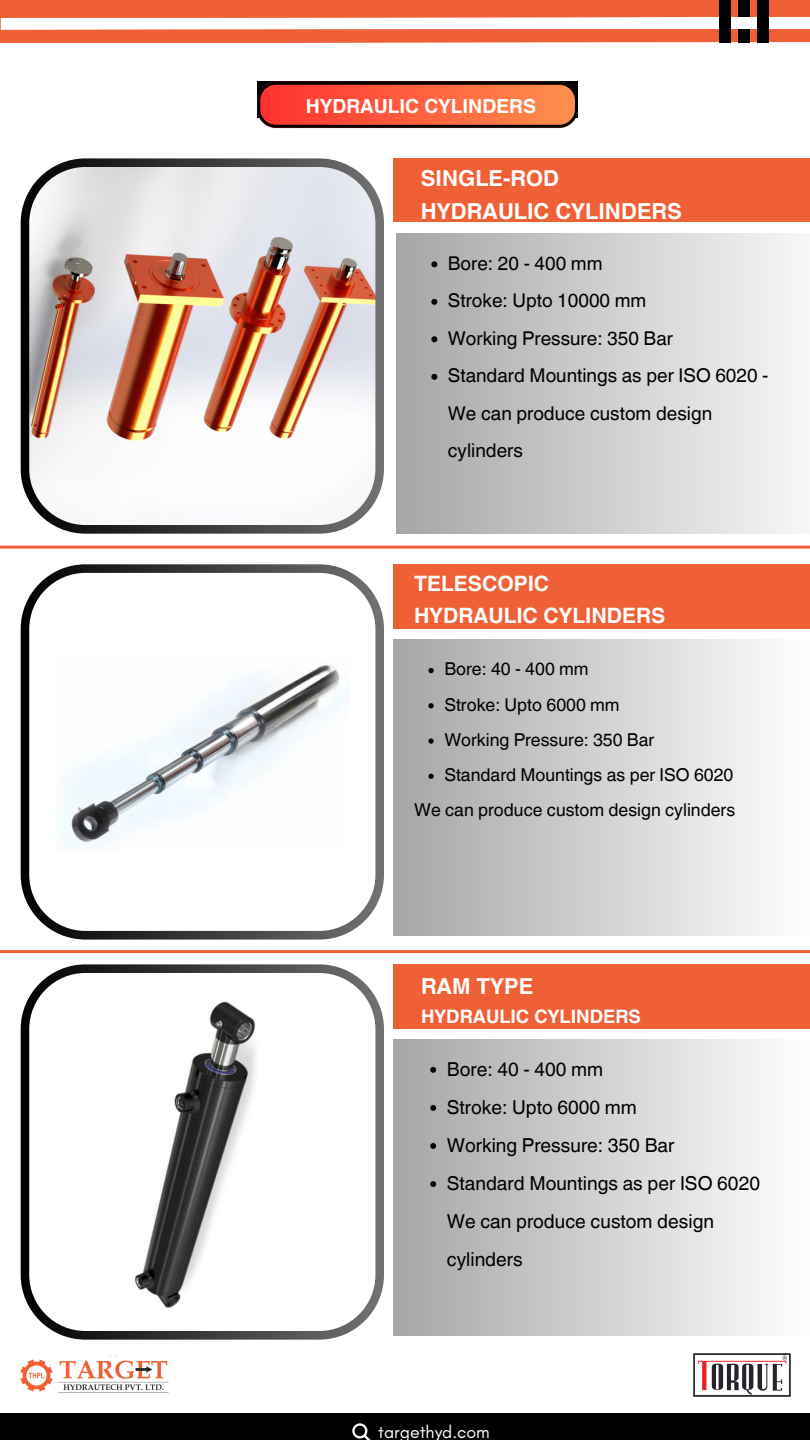
<style>
.page{position:relative;width:810px;height:1440px;background:#fff}
.page>*{position:absolute;margin:0;border:0;box-sizing:border-box;transform-origin:0 0}
.t1{font:700 22px "Helvetica World";color:#fff}
.t2{font:700 21.2px "Helvetica World";color:#fff}
.t3{font:700 19.4px "Helvetica World";color:#fff}
.t4{font:19.2px/38.1px "Helvetica World";color:#000}
.t5{font:19px/37.5px "Helvetica World";color:#000}
.t6{font:700 18.5px "Helvetica World";color:#fff}
.t7{font:17.8px "Glacial Indifference";color:#fff}
.t8{font:17.7px "Helvetica World";color:#000}
</style>
<div class="page">
<svg style="left:0;top:0;width:810px;height:43px"></svg>
<div style="left:720px;top:0;width:11px;height:43px;background:#000"></div>
<div style="left:757px;top:0;width:12px;height:43px;background:#000"></div>
<img style="left:693px;top:1354px;width:98px;height:43px">
<img style="left:64px;top:1355px;width:105px;height:38px">
<img style="left:20px;top:1359px;width:44px;height:34px">
<div style="left:0;top:1413px;width:810px;height:27px;background:#000"></div>
<hr style="left:0;top:546px;width:810px;height:3px;background:#f06036">
<div style="left:393px;top:639px;width:417px;height:297px;background:linear-gradient(to right,#a6a6a6,#fefefe)"></div>
<div style="left:394px;top:564px;width:416px;height:65px;background:#f06036"></div>
<div style="left:396px;top:233px;width:414px;height:301px;background:linear-gradient(to right,#a6a6a6,#f7f7f7)"></div>
<div style="left:394px;top:158px;width:416px;height:64px;background:#f06036"></div>
<svg style="left:21px;top:158px;width:363px;height:376px"></svg>
<svg style="left:21px;top:564px;width:363px;height:376px"></svg>
<div style="left:393px;top:1039px;width:417px;height:297px;background:linear-gradient(to right,#a6a6a6,#fefefe)"></div>
<div style="left:394px;top:964px;width:416px;height:65px;background:#f06036"></div>
<hr style="left:0;top:950px;width:810px;height:3px;background:#f06036">
<svg style="left:257px;top:81px;width:321px;height:1px"></svg>
<svg style="left:257px;top:82px;width:321px;height:46px;background:#d95337"></svg>
<svg style="left:352px;top:1423px;width:19px;height:17px"></svg>
<svg style="left:21px;top:964px;width:363px;height:376px"></svg>
<svg style="left:428px;top:668px;width:6px;height:5px"></svg>
<svg style="left:428px;top:703px;width:6px;height:5px"></svg>
<svg style="left:428px;top:738px;width:6px;height:6px"></svg>
<svg style="left:428px;top:774px;width:6px;height:5px"></svg>
<svg style="left:431px;top:261px;width:6px;height:6px"></svg>
<svg style="left:431px;top:299px;width:6px;height:6px"></svg>
<svg style="left:431px;top:336px;width:6px;height:6px"></svg>
<svg style="left:431px;top:374px;width:6px;height:6px"></svg>
<svg style="left:430px;top:1067px;width:6px;height:6px"></svg>
<svg style="left:430px;top:1105px;width:6px;height:6px"></svg>
<svg style="left:430px;top:1143px;width:6px;height:6px"></svg>
<svg style="left:430px;top:1181px;width:6px;height:6px"></svg>
<p class="t3" style="left:306px;top:90px;width:232px">HYDRAULIC CYLINDERS</p>
<p class="t1" style="left:421px;top:160px;width:140px">SINGLE-ROD</p>
<p class="t1" style="left:421px;top:193px;width:263px">HYDRAULIC CYLINDERS</p>
<p class="t5" style="left:448px;top:244px;width:156px">Bore: 20 - 400 mm</p>
<p class="t5" style="left:448px;top:282px;width:200px">Stroke: Upto 10000 mm</p>
<p class="t5" style="left:448px;top:319px;width:227px">Working Pressure: 350 Bar</p>
<p class="t5" style="left:448px;top:357px;width:322px">Standard Mountings as per ISO 6020 -<br>We can produce custom design cylinders</p>
<p class="t2" style="left:414px;top:566px;width:137px">TELESCOPIC</p>
<p class="t2" style="left:414px;top:598px;width:253px">HYDRAULIC CYLINDERS</p>
<p class="t8" style="left:444px;top:659px;width:146px">Bore: 40 - 400 mm</p>
<p class="t8" style="left:444px;top:694px;width:177px">Stroke: Upto 6000 mm</p>
<p class="t8" style="left:444px;top:729px;width:212px">Working Pressure: 350 Bar</p>
<p class="t8" style="left:444px;top:765px;width:291px">Standard Mountings as per ISO 6020</p>
<p class="t8" style="left:414px;top:800px;width:323px">We can produce custom design cylinders</p>
<p class="t1" style="left:421px;top:969px;width:114px">RAM TYPE</p>
<p class="t6" style="left:421px;top:1001px;width:222px">HYDRAULIC CYLINDERS</p>
<p class="t4" style="left:447px;top:1050px;width:158px">Bore: 40 - 400 mm</p>
<p class="t4" style="left:447px;top:1088px;width:191px">Stroke: Upto 6000 mm</p>
<p class="t4" style="left:447px;top:1126px;width:229px">Working Pressure: 350 Bar</p>
<p class="t4" style="left:447px;top:1164px;width:315px">Standard Mountings as per ISO 6020<br>We can produce custom design cylinders</p>
<p class="t7" style="left:378px;top:1421px;width:113px">targethyd.com</p>
</div>
